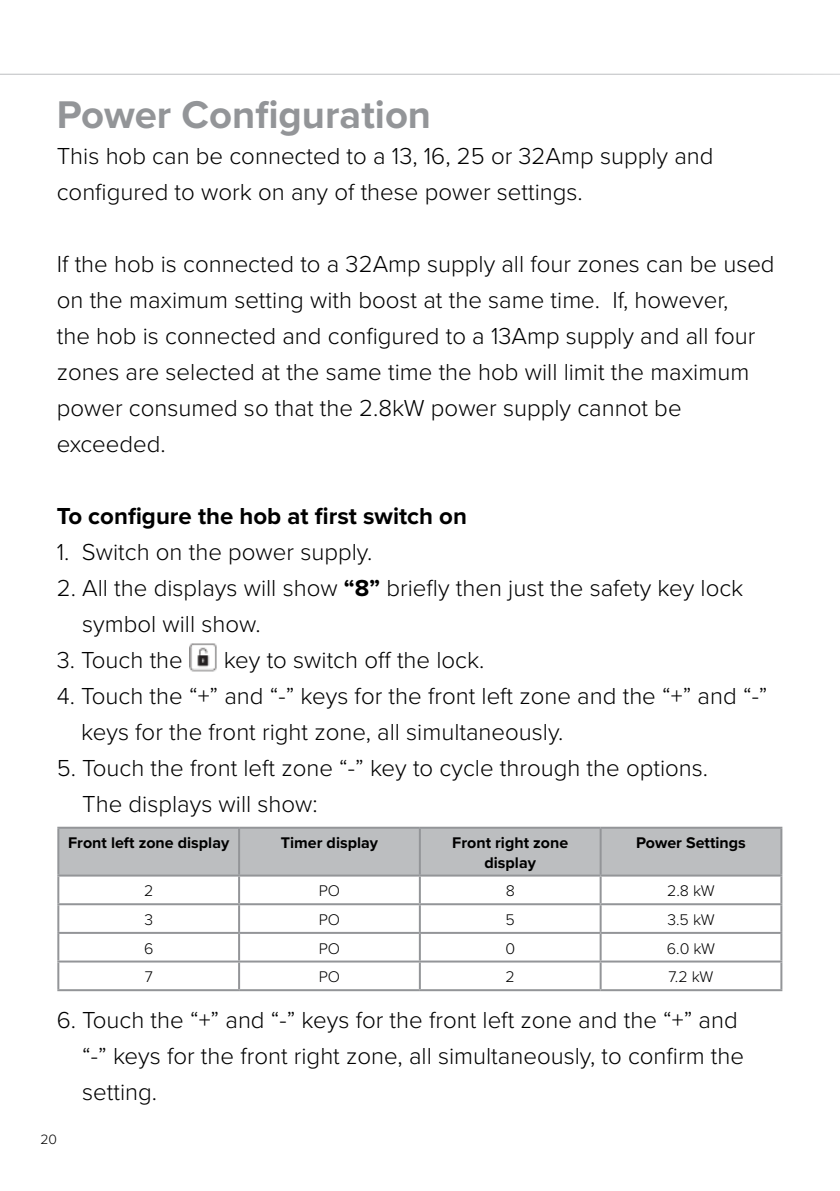
<style>
.page{position:relative;width:840px;height:1191px;background:#fff}
.page>*{position:absolute;margin:0;border:0;box-sizing:border-box;transform-origin:0 0}
.t1{font:700 40px "Proxima Nova";color:#939598}
.t2{font:300 24px/36px "Proxima Nova";color:#000}
.t3{font:700 24px "Proxima Nova";color:#000}
.t4{font:700 16px/19.2px "Proxima Nova";color:#000;text-align:center}
.t5{font:300 16px "Proxima Nova";letter-spacing:-.01em;color:#000}
.t6{font:300 14px "Proxima Nova";color:#000}
.s1{font-weight:700}
</style>
<div class="page">
<hr style="left:0;top:74px;width:839px;height:1px;background:#bcbec0">
<img style="left:189px;top:643px;width:28px;height:29px">
<div style="left:59px;top:828px;width:721px;height:46px;background:#bcbec0"></div>
<svg style="left:59px;top:876px;width:721px;height:113px"></svg>
<hr style="left:57px;top:826px;width:182px;height:2px;background:#939598">
<hr style="left:57px;top:828px;width:2px;height:46px;background:#939598">
<hr style="left:239px;top:826px;width:180px;height:2px;background:#939598">
<hr style="left:238px;top:828px;width:2px;height:46px;background:#939598">
<hr style="left:419px;top:826px;width:181px;height:2px;background:#939598">
<hr style="left:418px;top:828px;width:2px;height:46px;background:#939598">
<hr style="left:600px;top:826px;width:182px;height:2px;background:#939598">
<hr style="left:599px;top:828px;width:2px;height:46px;background:#939598">
<hr style="left:780px;top:828px;width:2px;height:46px;background:#939598">
<hr style="left:57px;top:874px;width:182px;height:2px;background:#939598">
<hr style="left:57px;top:876px;width:2px;height:27px;background:#939598">
<hr style="left:239px;top:874px;width:180px;height:2px;background:#939598">
<hr style="left:238px;top:876px;width:2px;height:27px;background:#939598">
<hr style="left:419px;top:874px;width:181px;height:2px;background:#939598">
<hr style="left:418px;top:876px;width:2px;height:27px;background:#939598">
<hr style="left:600px;top:874px;width:182px;height:2px;background:#939598">
<hr style="left:599px;top:876px;width:2px;height:27px;background:#939598">
<hr style="left:780px;top:876px;width:2px;height:27px;background:#939598">
<hr style="left:57px;top:903px;width:182px;height:2px;background:#939598">
<hr style="left:57px;top:905px;width:2px;height:27px;background:#939598">
<hr style="left:239px;top:903px;width:180px;height:2px;background:#939598">
<hr style="left:238px;top:905px;width:2px;height:27px;background:#939598">
<hr style="left:419px;top:903px;width:181px;height:2px;background:#939598">
<hr style="left:418px;top:905px;width:2px;height:27px;background:#939598">
<hr style="left:600px;top:903px;width:182px;height:2px;background:#939598">
<hr style="left:599px;top:905px;width:2px;height:27px;background:#939598">
<hr style="left:780px;top:905px;width:2px;height:27px;background:#939598">
<hr style="left:57px;top:932px;width:182px;height:2px;background:#939598">
<hr style="left:57px;top:934px;width:2px;height:26px;background:#939598">
<hr style="left:239px;top:932px;width:180px;height:2px;background:#939598">
<hr style="left:238px;top:934px;width:2px;height:26px;background:#939598">
<hr style="left:419px;top:932px;width:181px;height:2px;background:#939598">
<hr style="left:418px;top:934px;width:2px;height:26px;background:#939598">
<hr style="left:600px;top:932px;width:182px;height:2px;background:#939598">
<hr style="left:599px;top:934px;width:2px;height:26px;background:#939598">
<hr style="left:780px;top:934px;width:2px;height:26px;background:#939598">
<hr style="left:57px;top:960px;width:182px;height:2px;background:#939598">
<hr style="left:57px;top:962px;width:2px;height:27px;background:#939598">
<hr style="left:239px;top:960px;width:180px;height:2px;background:#939598">
<hr style="left:238px;top:962px;width:2px;height:27px;background:#939598">
<hr style="left:419px;top:960px;width:181px;height:2px;background:#939598">
<hr style="left:418px;top:962px;width:2px;height:27px;background:#939598">
<hr style="left:600px;top:960px;width:182px;height:2px;background:#939598">
<hr style="left:599px;top:962px;width:2px;height:27px;background:#939598">
<hr style="left:780px;top:962px;width:2px;height:27px;background:#939598">
<hr style="left:57px;top:989px;width:182px;height:2px;background:#939598">
<hr style="left:239px;top:989px;width:180px;height:2px;background:#939598">
<hr style="left:419px;top:989px;width:181px;height:2px;background:#939598">
<hr style="left:600px;top:989px;width:182px;height:2px;background:#939598">
<h1 class="t1" style="left:57px;top:91px;width:375px">Power Configuration</h1>
<p class="t2" style="left:57px;top:138px;width:658px">This hob can be connected to a 13, 16, 25 or 32Amp supply and configured to work on any of these power settings.</p>
<p class="t2" style="left:57px;top:246px;width:719px">If the hob is connected to a 32Amp supply all four zones can be used on the maximum setting with boost at the same time. If, however,<br>the hob is connected and configured to a 13Amp supply and all four zones are selected at the same time the hob will limit the maximum power consumed so that the 2.8kW power supply cannot be exceeded.</p>
<p class="t3" style="left:57px;top:502px;width:411px">To configure the hob at first switch on</p>
<p class="t2" style="left:57px;top:534px;width:317px">1. Switch on the power supply.</p>
<p class="t2" style="left:82px;top:570px;width:662px;text-indent:-25px">2. All the displays will show <span class="s1">“8”</span> briefly then just the safety key lock symbol will show.</p>
<p class="t2" style="left:57px;top:642px;width:127px">3. Touch the</p>
<p class="t2" style="left:223px;top:642px;width:262px">key to switch off the lock.</p>
<p class="t2" style="left:81px;top:678px;width:687px;text-indent:-24px">4. Touch the “+” and “-” keys for the front left zone and the “+” and “-” keys for the front right zone, all simultaneously.</p>
<p class="t2" style="left:82px;top:750px;width:627px;text-indent:-25px">5. Touch the front left zone “-” key to cycle through the options.<br>The displays will show:</p>
<p class="t4" style="left:68px;top:834px;width:162px">Front left zone display</p>
<p class="t4" style="left:281px;top:834px;width:99px">Timer display</p>
<p class="t4" style="left:452px;top:834px;width:117px">Front right zone display</p>
<p class="t4" style="left:636px;top:834px;width:111px">Power Settings</p>
<p class="t5" style="left:144px;top:881px;width:11px">2</p>
<p class="t5" style="left:318px;top:881px;width:23px">PO</p>
<p class="t5" style="left:505px;top:881px;width:11px">8</p>
<p class="t5" style="left:666px;top:881px;width:49px">2.8 kW</p>
<p class="t5" style="left:144px;top:910px;width:10px">3</p>
<p class="t5" style="left:318px;top:910px;width:23px">PO</p>
<p class="t5" style="left:505px;top:910px;width:11px">5</p>
<p class="t5" style="left:667px;top:910px;width:49px">3.5 kW</p>
<p class="t5" style="left:144px;top:938px;width:11px">6</p>
<p class="t5" style="left:318px;top:938px;width:23px">PO</p>
<p class="t5" style="left:505px;top:938px;width:11px">0</p>
<p class="t5" style="left:666px;top:938px;width:50px">6.0 kW</p>
<p class="t5" style="left:145px;top:967px;width:10px">7</p>
<p class="t5" style="left:318px;top:967px;width:23px">PO</p>
<p class="t5" style="left:505px;top:967px;width:11px">2</p>
<p class="t5" style="left:668px;top:967px;width:47px">7.2 kW</p>
<p class="t2" style="left:82px;top:1002px;width:663px;text-indent:-25px">6. Touch the “+” and “-” keys for the front left zone and the “+” and “-” keys for the front right zone, all simultaneously, to confirm the setting.</p>
<p class="t6" style="left:40px;top:1131px;width:18px">20</p>
</div>
